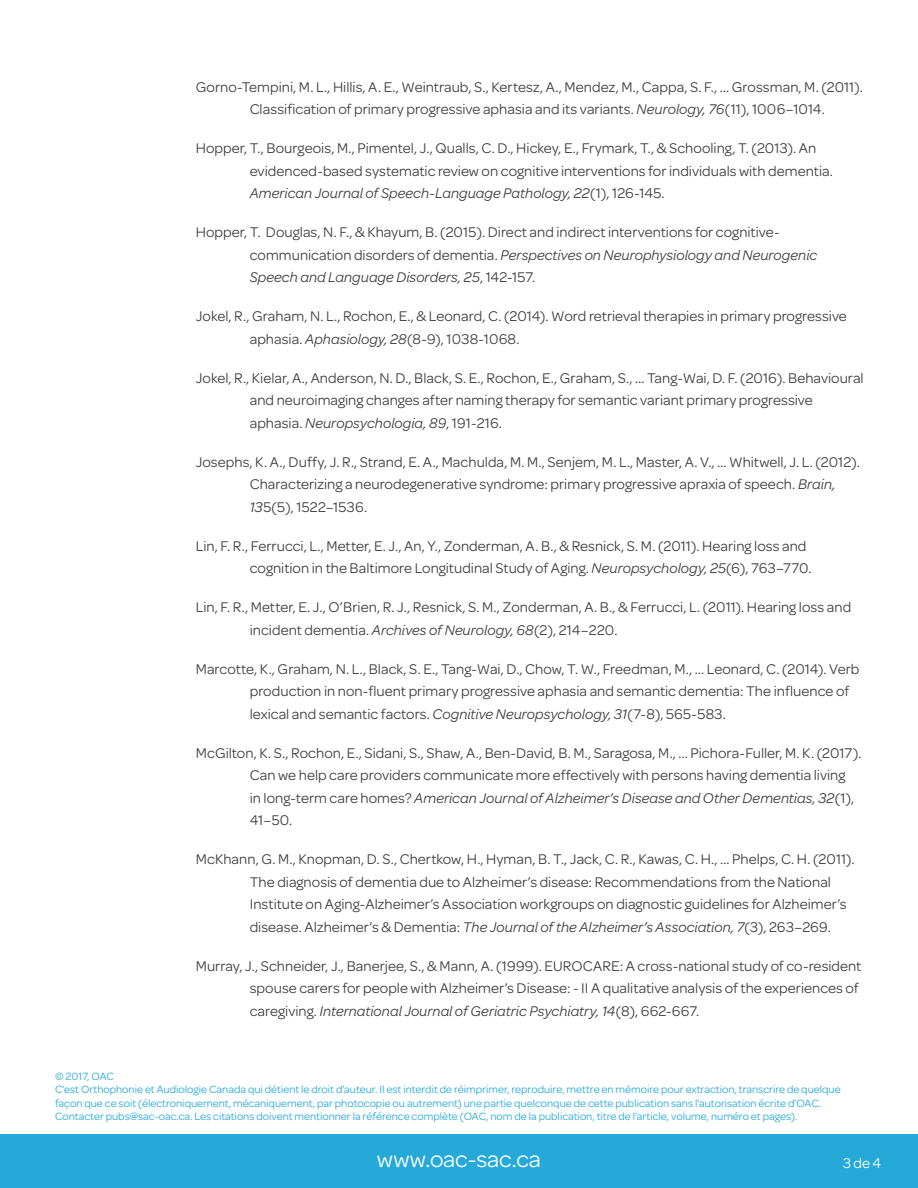
<style>
.page{position:relative;width:918px;height:1188px;background:#fff}
.page>*{position:absolute;margin:0;border:0;box-sizing:border-box;transform-origin:0 0}
.t1{font:24px "Omnes";letter-spacing:-.005em;color:#fff}
.t2{font:15px/22.5px "Omnes";letter-spacing:.005em;color:#3e3e3f}
.t3{font:15px "Omnes";color:#fff}
.t4{font:11.25px/13.5px "Omnes";color:#24a9d8}
.s1{font-style:italic}
</style>
<div class="page">
<div style="left:0;top:1134px;width:918px;height:54px;background:#24a9d8"></div>
<p class="t2" style="left:250px;top:74px;width:615px;text-indent:-54px">Gorno-Tempini, M. L., Hillis, A. E., Weintraub, S., Kertesz, A., Mendez, M., Cappa, S. F., … Grossman, M. (2011).<br>Classification of primary progressive aphasia and its variants. <span class="s1">Neurology, 76</span>(11), 1006–1014.</p>
<p class="t2" style="left:250px;top:136px;width:585px;text-indent:-54px">Hopper, T., Bourgeois, M., Pimentel, J., Qualls, C. D., Hickey, E., Frymark, T., &amp; Schooling, T. (2013). An evidenced-based systematic review on cognitive interventions for individuals with dementia.<br><span class="s1">American Journal of Speech-Language Pathology, 22</span>(1), 126-145.</p>
<p class="t2" style="left:250px;top:220px;width:569px;text-indent:-54px">Hopper, T. Douglas, N. F., &amp; Khayum, B. (2015). Direct and indirect interventions for cognitive&shy;communication disorders of dementia. <span class="s1">Perspectives on Neurophysiology and Neurogenic<br>Speech and Language Disorders, 25</span>, 142-157.</p>
<p class="t2" style="left:250px;top:304px;width:599px;text-indent:-54px">Jokel, R., Graham, N. L., Rochon, E., &amp; Leonard, C. (2014). Word retrieval therapies in primary progressive aphasia. <span class="s1">Aphasiology, 28</span>(8-9), 1038-1068.</p>
<p class="t2" style="left:250px;top:365px;width:616px;text-indent:-54px">Jokel, R., Kielar, A., Anderson, N. D., Black, S. E., Rochon, E., Graham, S., … Tang-Wai, D. F. (2016). Behavioural and neuroimaging changes after naming therapy for semantic variant primary progressive aphasia. <span class="s1">Neuropsychologia, 89</span>, 191-216.</p>
<p class="t2" style="left:250px;top:449px;width:612px;text-indent:-54px">Josephs, K. A., Duffy, J. R., Strand, E. A., Machulda, M. M., Senjem, M. L., Master, A. V., … Whitwell, J. L. (2012).<br>Characterizing a neurodegenerative syndrome: primary progressive apraxia of speech. <span class="s1">Brain,<br>13</span>5(5), 1522–1536.</p>
<p class="t2" style="left:250px;top:533px;width:564px;text-indent:-54px">Lin, F. R., Ferrucci, L., Metter, E. J., An, Y., Zonderman, A. B., &amp; Resnick, S. M. (2011). Hearing loss and cognition in the Baltimore Longitudinal Study of Aging. <span class="s1">Neuropsychology, 25</span>(6), 763–770.</p>
<p class="t2" style="left:250px;top:595px;width:603px;text-indent:-54px">Lin, F. R., Metter, E. J., O’Brien, R. J., Resnick, S. M., Zonderman, A. B., &amp; Ferrucci, L. (2011). Hearing loss and incident dementia. <span class="s1">Archives of Neurology, 68</span>(2), 214–220.</p>
<p class="t2" style="left:250px;top:656px;width:611px;text-indent:-54px">Marcotte, K., Graham, N. L., Black, S. E., Tang-Wai, D., Chow, T. W., Freedman, M., … Leonard, C. (2014). Verb production in non-fluent primary progressive aphasia and semantic dementia: The influence of lexical and semantic factors. <span class="s1">Cognitive Neuropsychology, 31</span>(7-8), 565-583.</p>
<p class="t2" style="left:250px;top:740px;width:613px;text-indent:-54px">McGilton, K. S., Rochon, E., Sidani, S., Shaw, A., Ben-David, B. M., Saragosa, M., … Pichora-Fuller, M. K. (2017).<br>Can we help care providers communicate more effectively with persons having dementia living<br>in long-term care homes? <span class="s1">American Journal of Alzheimer’s Disease and Other Dementias, 32</span>(1), 41–50.</p>
<p class="t2" style="left:250px;top:847px;width:607px;text-indent:-54px">McKhann, G. M., Knopman, D. S., Chertkow, H., Hyman, B. T., Jack, C. R., Kawas, C. H., … Phelps, C. H. (2011).<br>The diagnosis of dementia due to Alzheimer’s disease: Recommendations from the National Institute on Aging-Alzheimer’s Association workgroups on diagnostic guidelines for Alzheimer’s disease. Alzheimer’s &amp; Dementia: <span class="s1">The Journal of the Alzheimer’s Association, 7</span>(3), 263–269.</p>
<p class="t2" style="left:250px;top:953px;width:613px;text-indent:-54px">Murray, J., Schneider, J., Banerjee, S., &amp; Mann, A. (1999). EUROCARE: A cross-national study of co-resident spouse carers for people with Alzheimer’s Disease: - II A qualitative analysis of the experiences of caregiving. <span class="s1">International Journal of Geriatric Psychiatry, 14</span>(8), 662-667.</p>
<p class="t4" style="left:55px;top:1068px;width:787px">© 2017, OAC<br>C’est Orthophonie et Audiologie Canada qui détient le droit d’auteur. Il est interdit de réimprimer, reproduire, mettre en mémoire pour extraction, transcrire de quelque façon que ce soit (électroniquement, mécaniquement, par photocopie ou autrement) une partie quelconque de cette publication sans l’autorisation écrite d’OAC.<br>Contacter pubs@sac-oac.ca. Les citations doivent mentionner la référence complète (OAC, nom de la publication, titre de l’article, volume, numéro et pages).</p>
<h1 class="t1" style="left:377px;top:1143px;width:166px">www.oac-sac.ca</h1>
<p class="t3" style="left:843px;top:1153px;width:40px">3 de 4</p>
</div>
